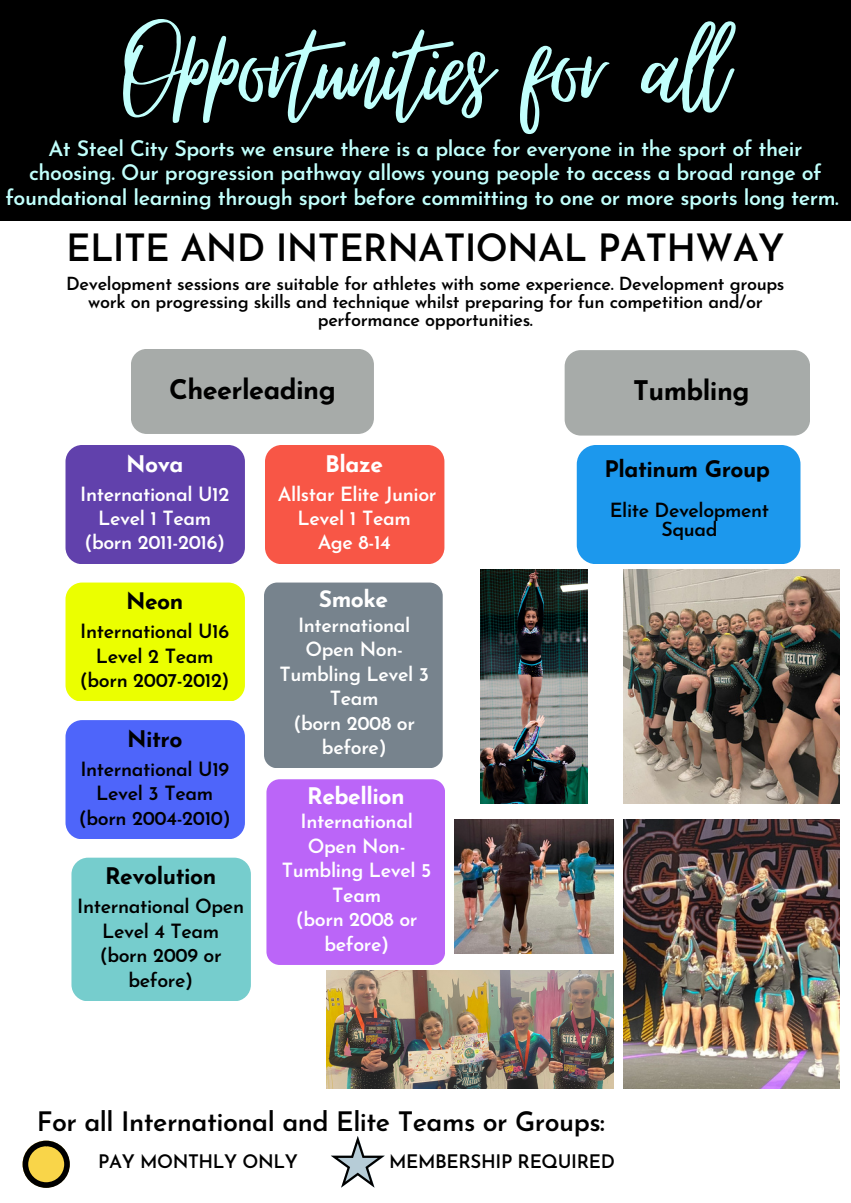
<style>
.page{position:relative;width:851px;height:1203px;background:#fff}
.page>*{position:absolute;margin:0;border:0;box-sizing:border-box;transform-origin:0 0}
.t1{font:157.8px "Virtual";letter-spacing:-.02em;color:#c1fffc}
.t2{font:600 37.5px "Josefin Sans";letter-spacing:-.02em;color:#000}
.t3{font:700 27px "Josefin Sans";letter-spacing:-.02em;color:#000}
.t4{font:600 26.85px "Josefin Sans";letter-spacing:-.02em;color:#000}
.t5{font:700 22.8px "Josefin Sans";letter-spacing:-.02em;color:#000}
.t6{font:700 22.8px "Josefin Sans";letter-spacing:-.02em;color:#fff}
.t7{font:600 21.45px/24.8px "Josefin Sans";letter-spacing:-.02em;color:#c1fffc;text-align:center}
.t8{font:600 19.5px/24.5px "Josefin Sans";letter-spacing:-.02em;color:#fff;text-align:center}
.t9{font:600 19.5px/24.5px "Josefin Sans";letter-spacing:-.02em;color:#000;text-align:center}
.t10{font:600 18.6px "Josefin Sans";letter-spacing:-.02em;color:#000}
.t11{font:600 18px/18px "Josefin Sans";letter-spacing:-.02em;color:#000;text-align:center}
</style>
<div class="page">
<div style="left:0;top:0;width:850px;height:221px;background:#000"></div>
<div style="left:131px;top:349px;width:243px;height:85px;background:#a7aba9;border-radius:16px"></div>
<div style="left:564px;top:350px;width:246px;height:85px;background:#a7aba9;border-radius:16px"></div>
<div style="left:65px;top:445px;width:180px;height:118px;background:#6141ac;border-radius:17px"></div>
<div style="left:576px;top:445px;width:224px;height:119px;background:#1c98ed;border-radius:19px"></div>
<svg style="left:23px;top:1140px;width:47px;height:48px"></svg>
<svg style="left:331px;top:1136px;width:54px;height:51px"></svg>
<div style="left:65px;top:582px;width:180px;height:119px;background:#ebff00;border-radius:17px"></div>
<div style="left:65px;top:720px;width:180px;height:118px;background:#4e65fa;border-radius:17px"></div>
<div style="left:71px;top:857px;width:180px;height:144px;background:#76cdcd;border-radius:17px"></div>
<div style="left:265px;top:445px;width:179px;height:118px;background:#f85646;border-radius:17px"></div>
<div style="left:264px;top:582px;width:178px;height:186px;background:#77838d;border-radius:13px"></div>
<div style="left:266px;top:779px;width:179px;height:186px;background:#bb65f8;border-radius:13px"></div>
<img style="left:623px;top:820px;width:216px;height:268px">
<img style="left:623px;top:569px;width:216px;height:234px">
<img style="left:480px;top:569px;width:107px;height:234px">
<img style="left:326px;top:970px;width:287px;height:118px">
<img style="left:454px;top:820px;width:159px;height:133px">
<p class="t1" style="left:125px;top:-17px;width:601px">Opportunities for all</p>
<p class="t7" style="left:5px;top:138px;width:834px">At Steel City Sports we ensure there is a place for everyone in the sport of their choosing. Our progression pathway allows young people to access a broad range of foundational learning through sport before committing to one or more sports long term.</p>
<p class="t2" style="left:66px;top:233px;width:720px">ELITE AND INTERNATIONAL PATHWAY</p>
<p class="t11" style="left:66px;top:277px;width:719px">Development sessions are suitable for athletes with some experience. Development groups work on progressing skills and technique whilst preparing for fun competition and/or performance opportunities.</p>
<p class="t3" style="left:169px;top:378px;width:168px">Cheerleading</p>
<p class="t6" style="left:126px;top:454px;width:59px">Nova</p>
<p class="t8" style="left:80px;top:483px;width:151px">International U12<br>Level 1 Team</p>
<p class="t8" style="left:84px;top:532px;width:142px">(born 2011-2016)</p>
<p class="t5" style="left:126px;top:592px;width:59px">Neon</p>
<p class="t9" style="left:80px;top:621px;width:150px">International U16<br>Level 2 Team</p>
<p class="t9" style="left:80px;top:670px;width:151px">(born 2007-2012)</p>
<p class="t5" style="left:127px;top:730px;width:57px">Nitro</p>
<p class="t9" style="left:80px;top:758px;width:150px">International U19<br>Level 3 Team</p>
<p class="t9" style="left:79px;top:807px;width:153px">(born 2004-2010)</p>
<p class="t5" style="left:105px;top:867px;width:113px">Revolution</p>
<p class="t9" style="left:77px;top:896px;width:168px">International Open<br>Level 4 Team</p>
<p class="t9" style="left:100px;top:945px;width:123px">(born 2009 or before)</p>
<p class="t6" style="left:325px;top:454px;width:59px">Blaze</p>
<p class="t8" style="left:278px;top:483px;width:160px">Allstar Elite Junior<br>Level 1 Team</p>
<p class="t8" style="left:318px;top:532px;width:75px">Age 8-14</p>
<p class="t6" style="left:319px;top:590px;width:71px">Smoke</p>
<p class="t8" style="left:279px;top:614px;width:151px">International<br>Open Non-<br>Tumbling Level 3<br>Team</p>
<p class="t8" style="left:293px;top:712px;width:123px">(born 2008 or before)</p>
<p class="t6" style="left:307px;top:786px;width:99px">Rebellion</p>
<p class="t8" style="left:282px;top:811px;width:151px">International<br>Open Non-<br>Tumbling Level 5<br>Team</p>
<p class="t8" style="left:296px;top:909px;width:123px">(born 2008 or before)</p>
<p class="t3" style="left:633px;top:379px;width:118px">Tumbling</p>
<p class="t5" style="left:604px;top:460px;width:167px">Platinum Group</p>
<p class="t9" style="left:609px;top:502px;width:161px;line-height:19.2px">Elite Development<br>Squad</p>
<p class="t4" style="left:37px;top:1110px;width:569px">For all International and Elite Teams or Groups:</p>
<p class="t10" style="left:98px;top:1153px;width:201px">PAY MONTHLY ONLY</p>
<p class="t10" style="left:389px;top:1153px;width:227px">MEMBERSHIP REQUIRED</p>
</div>
